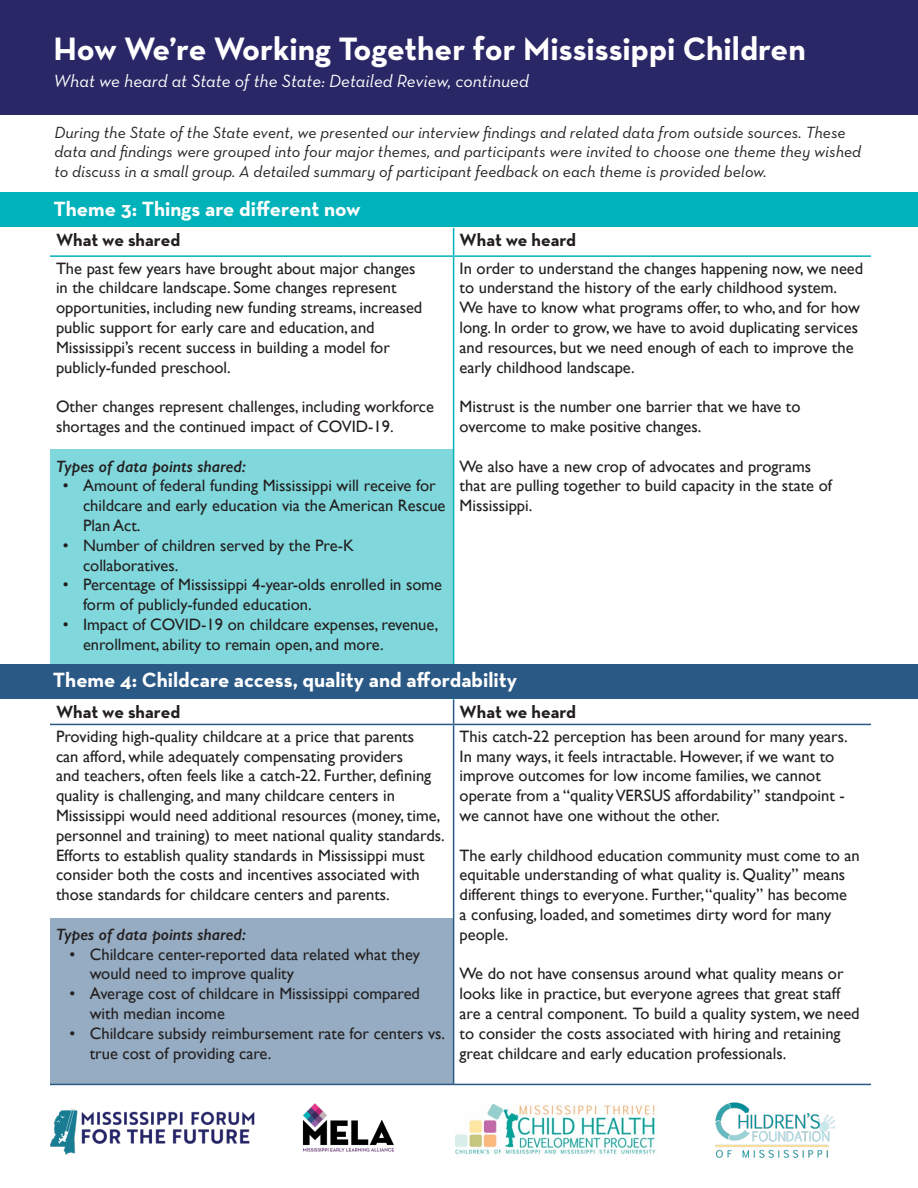
<style>
.page{position:relative;width:918px;height:1188px;background:#fff}
.page>*{position:absolute;margin:0;border:0;box-sizing:border-box;transform-origin:0 0}
.t1{font:700 33px "Neutra Text";color:#fff}
.t2{font:700 21px "Neutra Text";color:#fff}
.t3{font:italic 18px "Neutra Text";color:#fff}
.t4{font:700 18px "Neutra Text";color:#231f20}
.t5{font:16.5px/19.8px "Gill Sans";color:#231f20}
.t6{font:italic 16.5px/19.8px "Neutra Text";color:#231f20}
.t7{font:italic 600 16.5px "Gill Sans";color:#231f20}
</style>
<div class="page">
<div style="left:50px;top:919px;width:404px;height:166px;background:#95acc2"></div>
<div style="left:50px;top:449px;width:404px;height:215px;background:#80d8dc"></div>
<svg style="left:453px;top:228px;width:1px;height:27px"></svg>
<hr style="left:50px;top:255px;width:404px;height:2px;background:#00b2ba">
<hr style="left:454px;top:255px;width:417px;height:2px;background:#00b2ba">
<hr style="left:453px;top:257px;width:1px;height:443px;background:#00b2ba">
<svg style="left:453px;top:700px;width:1px;height:24px"></svg>
<hr style="left:50px;top:724px;width:404px;height:1px;background:#2b5985">
<hr style="left:454px;top:724px;width:417px;height:1px;background:#2b5985">
<hr style="left:453px;top:725px;width:1px;height:359px;background:#2b5985">
<hr style="left:50px;top:1084px;width:404px;height:1px;background:#2b5985">
<hr style="left:454px;top:1084px;width:417px;height:1px;background:#2b5985">
<div style="left:0;top:0;width:918px;height:115px;background:#2a2766"></div>
<div style="left:0;top:193px;width:918px;height:34px;background:#00b2ba"></div>
<div style="left:0;top:665px;width:918px;height:34px;background:#2b5985"></div>
<img style="left:302px;top:1104px;width:92px;height:48px">
<img style="left:716px;top:1102px;width:119px;height:55px">
<img style="left:455px;top:1104px;width:201px;height:51px">
<img style="left:50px;top:1108px;width:205px;height:46px">
<p class="t1" style="left:54px;top:28px;width:754px">How We’re Working Together for Mississippi Children</p>
<p class="t3" style="left:54px;top:70px;width:477px">What we heard at State of the State: Detailed Review, continued</p>
<p class="t6" style="left:55px;top:122px;width:808px">During the State of the State event, we presented our interview findings and related data from outside sources. These data and findings were grouped into four major themes, and participants were invited to choose one theme they wished to discuss in a small group. A detailed summary of participant feedback on each theme is provided below.</p>
<p class="t2" style="left:54px;top:195px;width:309px">Theme 3: Things are different now</p>
<p class="t4" style="left:56px;top:229px;width:126px">What we shared</p>
<p class="t4" style="left:460px;top:229px;width:118px">What we heard</p>
<p class="t5" style="left:56px;top:258px;width:368px">The past few years have brought about major changes in the childcare landscape. Some changes represent opportunities, including new funding streams, increased public support for early care and education, and Mississippi’s recent success in building a model for publicly-funded preschool.</p>
<p class="t5" style="left:56px;top:397px;width:380px">Other changes represent challenges, including workforce shortages and the continued impact of COVID-19.</p>
<p class="t7" style="left:56px;top:456px;width:191px">Types of data points shared:</p>
<p class="t5" style="left:83px;top:476px;width:364px;text-indent:-20px">• Amount of federal funding Mississippi will receive for childcare and early education via the American Rescue<br>Plan Act.</p>
<p class="t5" style="left:83px;top:535px;width:272px;text-indent:-20px">• Number of children served by the Pre-K collaboratives.</p>
<p class="t5" style="left:83px;top:575px;width:361px;text-indent:-20px">• Percentage of Mississippi 4-year-olds enrolled in some form of publicly-funded education.</p>
<p class="t5" style="left:83px;top:614px;width:357px;text-indent:-20px">• Impact of COVID-19 on childcare expenses, revenue, enrollment, ability to remain open, and more.</p>
<p class="t5" style="left:460px;top:258px;width:405px">In order to understand the changes happening now, we need to understand the history of the early childhood system.<br>We have to know what programs offer, to who, and for how long. In order to grow, we have to avoid duplicating services and resources, but we need enough of each to improve the early childhood landscape.</p>
<p class="t5" style="left:460px;top:397px;width:342px">Mistrust is the number one barrier that we have to overcome to make positive changes.</p>
<p class="t5" style="left:460px;top:456px;width:374px">We also have a new crop of advocates and programs that are pulling together to build capacity in the state of<br>Mississippi.</p>
<p class="t2" style="left:53px;top:667px;width:466px">Theme 4: Childcare access, quality and affordability</p>
<p class="t4" style="left:56px;top:701px;width:126px">What we shared</p>
<p class="t4" style="left:460px;top:701px;width:118px">What we heard</p>
<p class="t5" style="left:56px;top:726px;width:390px">Providing high-quality childcare at a price that parents<br>can afford, while adequately compensating providers<br>and teachers, often feels like a catch-22. Further, defining quality is challenging, and many childcare centers in Mississippi would need additional resources (money, time, personnel and training) to meet national quality standards.<br>Efforts to establish quality standards in Mississippi must consider both the costs and incentives associated with those standards for childcare centers and parents.</p>
<p class="t7" style="left:56px;top:924px;width:191px">Types of data points shared:</p>
<p class="t5" style="left:90px;top:944px;width:332px;text-indent:-20px">• Childcare center-reported data related what they would need to improve quality</p>
<p class="t5" style="left:90px;top:984px;width:332px;text-indent:-20px">• Average cost of childcare in Mississippi compared with median income</p>
<p class="t5" style="left:90px;top:1023px;width:357px;text-indent:-20px">• Childcare subsidy reimbursement rate for centers vs. true cost of providing care.</p>
<p class="t5" style="left:460px;top:726px;width:390px">This catch-22 perception has been around for many years.<br>In many ways, it feels intractable. However, if we want to improve outcomes for low income families, we cannot operate from a “quality VERSUS affordability” standpoint - we cannot have one without the other.</p>
<p class="t5" style="left:460px;top:845px;width:402px">The early childhood education community must come to an equitable understanding of what quality is. Quality” means different things to everyone. Further, “quality” has become<br>a confusing, loaded, and sometimes dirty word for many people.</p>
<p class="t5" style="left:460px;top:964px;width:402px">We do not have consensus around what quality means or looks like in practice, but everyone agrees that great staff are a central component. To build a quality system, we need to consider the costs associated with hiring and retaining great childcare and early education professionals.</p>
</div>
